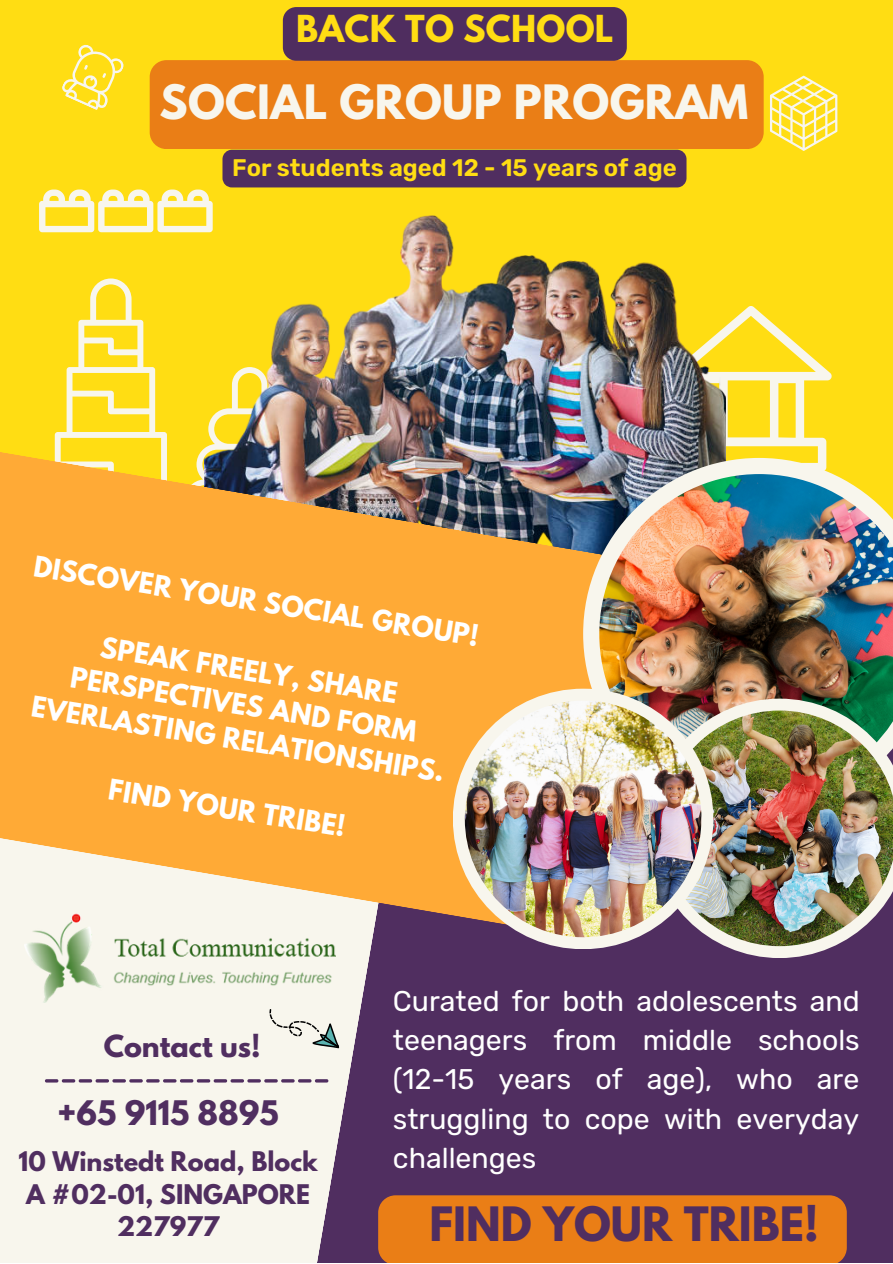
<style>
.page{position:relative;width:893px;height:1264px;background:#fff}
.page>*{position:absolute;margin:0;border:0;box-sizing:border-box;transform-origin:0 0}
.t1{font:700 42px "League Spartan";letter-spacing:.01em;color:#f8f6ed}
.t2{font:700 42px "League Spartan";color:#502e60}
.t3{font:700 33px "League Spartan";letter-spacing:.01em;color:#ffdd13}
.t4{font:700 30px "League Spartan";color:#502e60}
.t5{font:28.5px/39.3px "Rubik";color:#fff;text-align:justify}
.t6{font:700 27px "League Spartan";color:#502e60}
.t7{font:700 25.5px/34.8px "League Spartan";color:#fff;text-align:center}
.t8{font:700 24px/32.5px "League Spartan";color:#502e60;text-align:center}
.t9{font:600 24px "Rubik";color:#ffdd13}
</style>
<div class="page">
<div style="left:0;top:0;width:892px;height:1262px;background:#f8f6ed"></div>
<div style="left:0;top:0;width:892px;height:560px;background:#ffdd13"></div>
<svg style="left:725px;top:306px;width:106px;height:152px"></svg>
<svg style="left:54px;top:278px;width:113px;height:165px"></svg>
<img style="left:205px;top:215px;width:520px;height:243px">
<svg style="left:39px;top:189px;width:174px;height:43px"></svg>
<div style="left:150px;top:60px;width:613px;height:89px;background:#ea7e16;border-radius:17px"></div>
<svg style="left:770px;top:76px;width:67px;height:75px"></svg>
<svg style="left:62px;top:44px;width:62px;height:66px"></svg>
<div style="left:315px;top:931px;width:577px;height:331px;background:#502e60"></div>
<div style="left:378px;top:1195px;width:468px;height:67px;background:#ea7e16"></div>
<svg style="left:0;top:443px;width:626px;height:491px;background:#eca749"></svg>
<svg style="left:45px;top:1079px;width:283px;height:3px"></svg>
<img style="left:583px;top:458px;width:250px;height:231px">
<img style="left:599px;top:474px;width:293px;height:232px">
<svg style="left:649px;top:698px;width:243px;height:260px"></svg>
<img style="left:661px;top:710px;width:231px;height:236px">
<div style="left:453px;top:688px;width:260px;height:261px;background:#f8f6ed;border-radius:50%"></div>
<img style="left:465px;top:700px;width:236px;height:237px;border-radius:50%">
<svg style="left:269px;top:1009px;width:70px;height:39px"></svg>
<img style="left:25px;top:913px;width:310px;height:89px">
<div style="left:222px;top:150px;width:464px;height:37px;background:#502e60"></div>
<div style="left:283px;top:7px;width:343px;height:54px;background:#4f2d5f"></div>
<p class="t3" style="left:296px;top:12px;width:319px">BACK TO SCHOOL</p>
<h1 class="t1" style="left:159px;top:81px;width:590px">SOCIAL GROUP PROGRAM</h1>
<p class="t9" style="left:232px;top:153px;width:446px">For students aged 12 - 15 years of age</p>
<p class="t7" style="left:36px;top:551px;width:451px;rotate:9deg">DISCOVER YOUR SOCIAL GROUP!</p>
<p class="t7" style="left:45px;top:623px;width:419px;rotate:9deg">SPEAK FREELY, SHARE<br>PERSPECTIVES AND FORM<br>EVERLASTING RELATIONSHIPS.</p>
<p class="t7" style="left:111px;top:775px;width:241px;rotate:9deg">FIND YOUR TRIBE!</p>
<p class="t6" style="left:104px;top:1032px;width:158px">Contact us!</p>
<p class="t4" style="left:58px;top:1097px;width:222px">+65 9115 8895</p>
<p class="t8" style="left:19px;top:1148px;width:300px">10 Winstedt Road, Block<br>A #02-01, SINGAPORE<br>227977</p>
<p class="t5" style="left:393px;top:981px;width:468px">Curated for both adolescents and teenagers from middle schools (12-15 years of age), who are struggling to cope with everyday challenges</p>
<h1 class="t2" style="left:429px;top:1202px;width:391px">FIND YOUR TRIBE!</h1>
</div>
